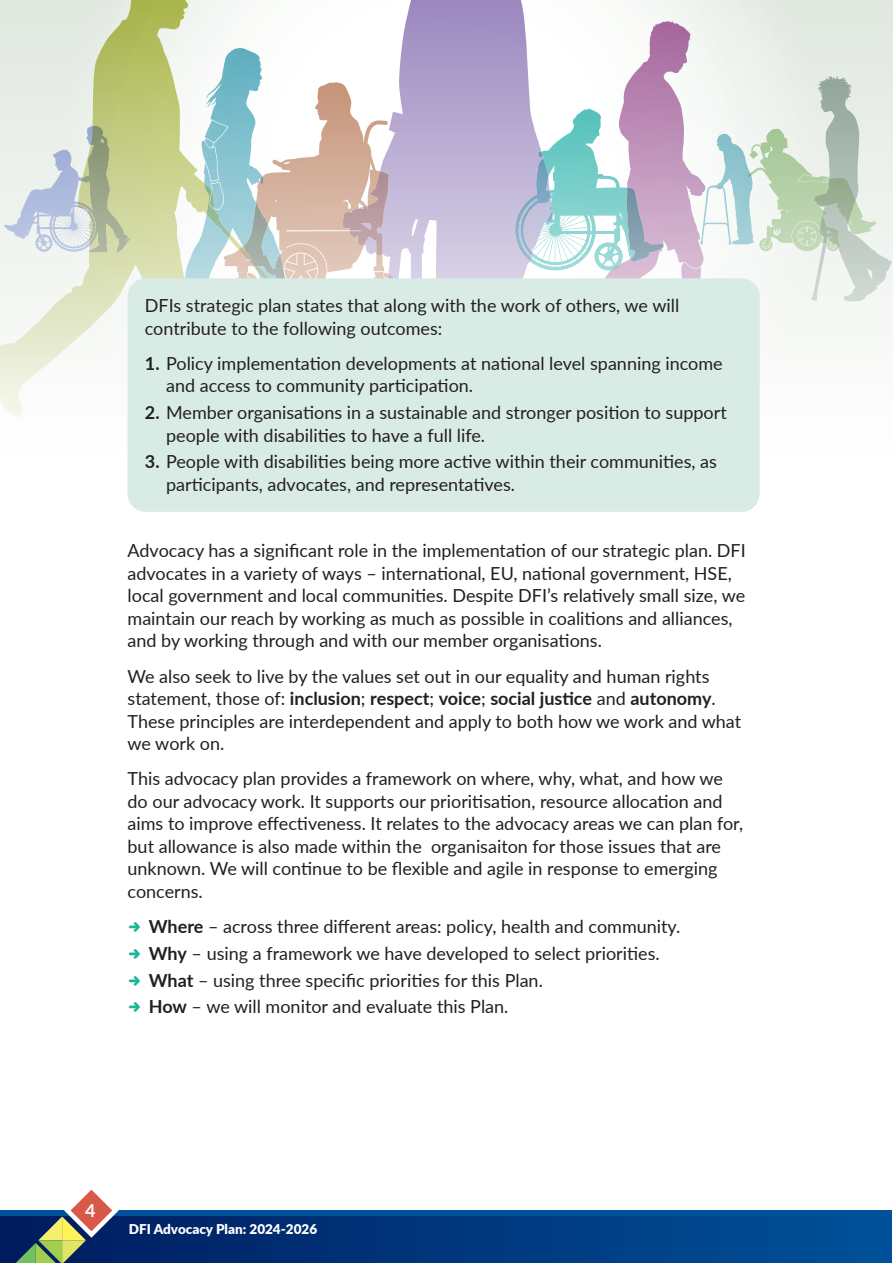
<style>
.page{position:relative;width:893px;height:1263px;background:#fff}
.page>*{position:absolute;margin:0;border:0;box-sizing:border-box;transform-origin:0 0}
.t1{font:18px/22.5px "Lato";color:#231f20}
.t2{font:700 18px "Lato";color:#fff}
.t3{font:900 13.5px "Lato";color:#fff}
.s1{font-weight:700}
</style>
<div class="page">
<svg style="left:0;top:0;width:893px;height:455px"></svg>
<svg style="left:4px;top:0;width:127px;height:252px;background:#d3dbc9"></svg>
<svg style="left:376px;top:0;width:260px;height:278px"></svg>
<svg style="left:678px;top:262px;width:53px;height:16px"></svg>
<svg style="left:650px;top:21px;width:27px;height:16px"></svg>
<svg style="left:515px;top:109px;width:74px;height:152px"></svg>
<svg style="left:611px;top:188px;width:52px;height:82px;background:#b3bccb"></svg>
<svg style="left:175px;top:48px;width:220px;height:230px"></svg>
<svg style="left:820px;top:76px;width:19px;height:7px"></svg>
<svg style="left:700px;top:129px;width:176px;height:122px"></svg>
<div style="left:128px;top:278px;width:632px;height:234px;background:#d8ece5;border-radius:18px"></div>
<hr style="left:892px;top:1210px;width:1px;height:53px;background:#01529a">
<div style="left:0;top:1210px;width:892px;height:53px;background:#01529a"></div>
<svg style="left:0;top:1216px;width:749px;height:47px;background:#00347a"></svg>
<svg style="left:12px;top:1190px;width:110px;height:73px"></svg>
<p class="t1" style="left:145px;top:293px;width:536px">DFIs strategic plan states that along with the work of others, we will contribute to the following outcomes:</p>
<p class="t1" style="left:166px;top:351px;width:558px;text-indent:-21px"><span class="s1">1.</span> Policy implementation developments at national level spanning income and access to community participation.</p>
<p class="t1" style="left:166px;top:400px;width:562px;text-indent:-21px"><span class="s1">2.</span> Member organisations in a sustainable and stronger position to support people with disabilities to have a full life.</p>
<p class="t1" style="left:166px;top:450px;width:552px;text-indent:-21px"><span class="s1">3.</span> People with disabilities being more active within their communities, as participants, advocates, and representatives.</p>
<p class="t1" style="left:128px;top:539px;width:620px">Advocacy has a significant role in the implementation of our strategic plan. DFI advocates in a variety of ways – international, EU, national government, HSE, local government and local communities. Despite DFI’s relatively small size, we maintain our reach by working as much as possible in coalitions and alliances, and by working through and with our member organisations.</p>
<p class="t1" style="left:128px;top:664px;width:615px">We also seek to live by the values set out in our equality and human rights statement, those of: <span class="s1">inclusion</span>; <span class="s1">respect</span>; <span class="s1">voice</span>; <span class="s1">social justice</span> and <span class="s1">autonomy</span>.<br>These principles are interdependent and apply to both how we work and what we work on.</p>
<p class="t1" style="left:128px;top:767px;width:617px">This advocacy plan provides a framework on where, why, what, and how we do our advocacy work. It supports our prioritisation, resource allocation and aims to improve effectiveness. It relates to the advocacy areas we can plan for, but allowance is also made within the organisaiton for those issues that are unknown. We will continue to be flexible and agile in response to emerging concerns.</p>
<p class="t1" style="left:149px;top:912px;width:533px;line-height:26.7px"><span class="s1">Where</span> – across three different areas: policy, health and community.<br><span class="s1">Why</span> – using a framework we have developed to select priorities.<br><span class="s1">What</span> – using three specific priorities for this Plan.<br><span class="s1">How</span> – we will monitor and evaluate this Plan.</p>
<p class="t2" style="left:85px;top:1197px;width:12px">4</p>
<p class="t3" style="left:129px;top:1219px;width:190px">DFI Advocacy Plan: 2024-2026</p>
</div>
